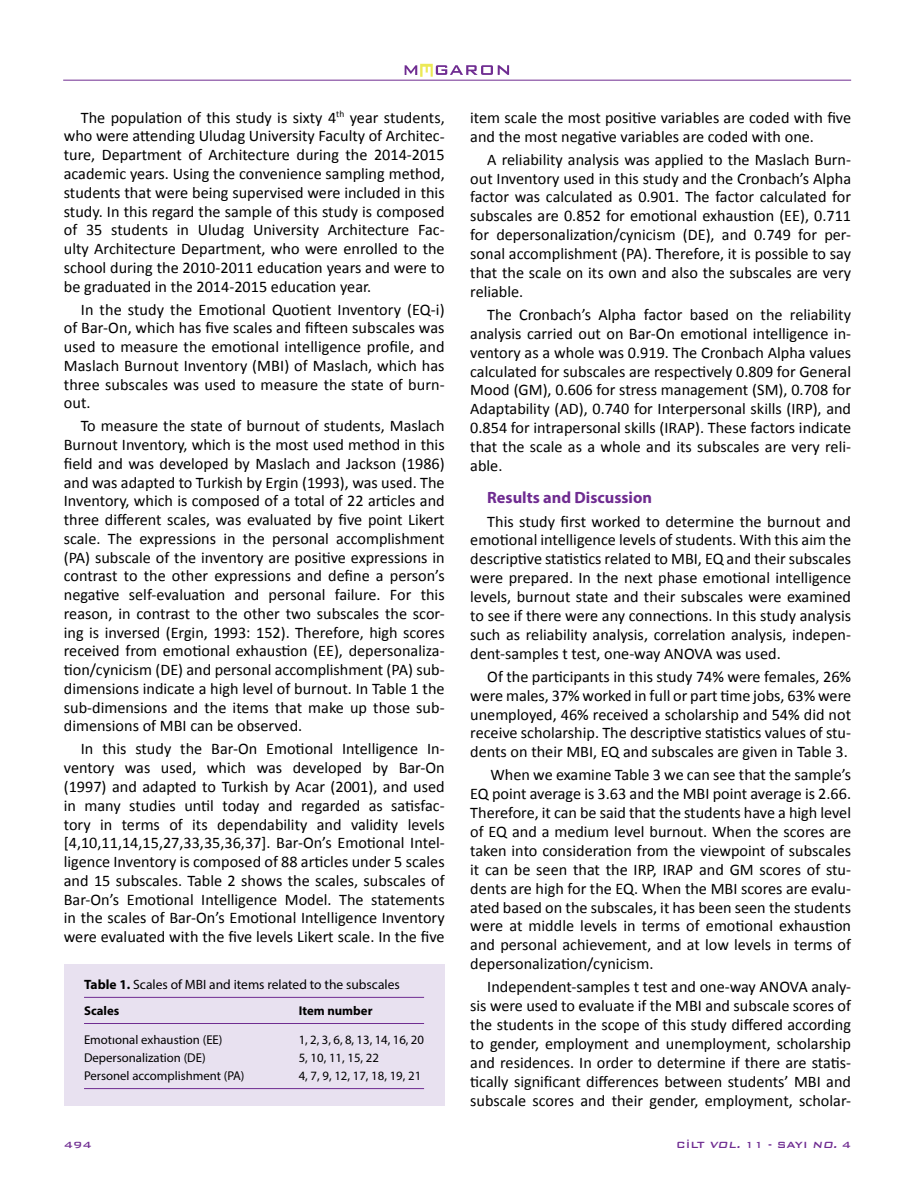
<style>
.page{position:relative;width:915px;height:1191px;background:#fff}
.page>*{position:absolute;margin:0;border:0;box-sizing:border-box;transform-origin:0 0}
.t1{font:700 16.35px "Myriad Pro";color:#6f2c91}
.t2{font:16.2px/18.9px "Calibri";color:#000;text-align:justify}
.t3{font:13.5px "Myriad Pro";color:#000}
.t4{font:12.75px "Myriad Pro";color:#000}
.t5{font:700 12.75px "Myriad Pro";color:#000}
.t6{font:500 12px "Bank Gothic BT";color:#6f2c91}
.s1{font-weight:700}
.s2{font-style:italic}
</style>
<div class="page">
<svg style="left:404px;top:64px;width:105px;height:13px"></svg>
<hr style="left:63px;top:80px;width:787px;height:1px;background:#6f2c91">
<div style="left:64px;top:964px;width:380px;height:141px;background:#e8e1f0"></div>
<hr style="left:84px;top:1023px;width:340px;height:1px;background:#6f2c91">
<hr style="left:84px;top:997px;width:340px;height:1px;background:#6f2c91">
<hr style="left:84px;top:1088px;width:340px;height:1px;background:#6f2c91">
<p class="t2" style="left:64px;top:107px;width:382px;text-indent:17px">The population of this study is sixty 4<sup>th</sup> year students, who were attending Uludag University Faculty of Architec&shy;ture, Department of Architecture during the 2014-2015 academic years. Using the convenience sampling method, students that were being supervised were included in this study. In this regard the sample of this study is composed of 35 students in Uludag University Architecture Fac&shy;ulty Architecture Department, who were enrolled to the school during the 2010-2011 education years and were to be graduated in the 2014-2015 education year.</p>
<p class="t2" style="left:64px;top:299px;width:382px;text-indent:17px">In the study the Emotional Quotient Inventory (EQ-i) of Bar-On, which has five scales and fifteen subscales was used to measure the emotional intelligence profile, and Maslach Burnout Inventory (MBI) of Maslach, which has three subscales was used to measure the state of burn&shy;out.</p>
<p class="t2" style="left:64px;top:416px;width:382px;text-indent:17px">To measure the state of burnout of students, Maslach Burnout Inventory, which is the most used method in this field and was developed by Maslach and Jackson (1986) and was adapted to Turkish by Ergin (1993), was used. The Inventory, which is composed of a total of 22 articles and three different scales, was evaluated by five point Likert scale. The expressions in the personal accomplishment (PA) subscale of the inventory are positive expressions in contrast to the other expressions and define a person’s negative self-evaluation and personal failure. For this reason, in contrast to the other two subscales the scor&shy;ing is inversed (Ergin, 1993: 152). Therefore, high scores received from emotional exhaustion (EE), depersonaliza&shy;tion/cynicism (DE) and personal accomplishment (PA) sub&shy;dimensions indicate a high level of burnout. In Table 1 the sub-dimensions and the items that make up those sub&shy;dimensions of MBI can be observed.</p>
<p class="t2" style="left:64px;top:739px;width:382px;text-indent:17px">In this study the Bar-On Emotional Intelligence In&shy;ventory was used, which was developed by Bar-On (1997) and adapted to Turkish by Acar (2001), and used in many studies until today and regarded as satisfac&shy;tory in terms of its dependability and validity levels [4,10,11,14,15,27,33,35,36,37]. Bar-On’s Emotional Intel&shy;ligence Inventory is composed of 88 articles under 5 scales and 15 subscales. Table 2 shows the scales, subscales of Bar-On’s Emotional Intelligence Model. The statements in the scales of Bar-On’s Emotional Intelligence Inventory were evaluated with the five levels Likert scale. In the five</p>
<p class="t3" style="left:84px;top:976px;width:317px"><span class="s1">Table 1.</span> Scales of MBI and items related to the subscales</p>
<p class="t5" style="left:84px;top:1002px;width:37px">Scales</p>
<p class="t5" style="left:298px;top:1002px;width:75px">Item number</p>
<p class="t4" style="left:84px;top:1031px;width:140px">Emotıonal exhaustion (EE)</p>
<p class="t4" style="left:298px;top:1031px;width:127px">1, 2, 3, 6, 8, 13, 14, 16, 20</p>
<p class="t4" style="left:84px;top:1049px;width:123px">Depersonalization (DE)</p>
<p class="t4" style="left:298px;top:1049px;width:82px">5, 10, 11, 15, 22</p>
<p class="t4" style="left:84px;top:1067px;width:162px">Personel accomplishment (PA)</p>
<p class="t4" style="left:298px;top:1067px;width:124px">4, 7, 9, 12, 17, 18, 19, 21</p>
<p class="t2" style="left:470px;top:107px;width:382px">item scale the most positive variables are coded with five and the most negative variables are coded with one.</p>
<p class="t2" style="left:470px;top:149px;width:382px;text-indent:17px">A reliability analysis was applied to the Maslach Burn&shy;out Inventory used in this study and the Cronbach’s Alpha factor was calculated as 0.901. The factor calculated for subscales are 0.852 for emotional exhaustion (EE), 0.711 for depersonalization/cynicism (DE), and 0.749 for per&shy;sonal accomplishment (PA). Therefore, it is possible to say that the scale on its own and also the subscales are very reliable.</p>
<p class="t2" style="left:470px;top:304px;width:382px;text-indent:17px">The Cronbach’s Alpha factor based on the reliability analysis carried out on Bar-On emotional intelligence in&shy;ventory as a whole was 0.919. The Cronbach Alpha values calculated for subscales are respectively 0.809 for General Mood (GM), 0.606 for stress management (SM), 0.708 for Adaptability (AD), 0.740 for Interpersonal skills (IRP), and 0.854 for intrapersonal skills (IRAP). These factors indicate that the scale as a whole and its subscales are very reli&shy;able.</p>
<p class="t1" style="left:487px;top:487px;width:166px">Results and Discussion</p>
<p class="t2" style="left:470px;top:511px;width:382px;text-indent:17px">This study first worked to determine the burnout and emotional intelligence levels of students. With this aim the descriptive statistics related to MBI, EQ and their subscales were prepared. In the next phase emotional intelligence levels, burnout state and their subscales were examined to see if there were any connections. In this study analysis such as reliability analysis, correlation analysis, indepen&shy;dent-samples t test, one-way ANOVA was used.</p>
<p class="t2" style="left:470px;top:666px;width:382px;text-indent:17px">Of the participants in this study 74% were females, 26% were males, 37% worked in full or part time jobs, 63% were unemployed, 46% received a scholarship and 54% did not receive scholarship. The descriptive statistics values of stu&shy;dents on their MBI, EQ and subscales are given in Table 3.</p>
<p class="t2" style="left:470px;top:765px;width:382px;text-indent:20px">When we examine Table 3 we can see that the sample’s EQ point average is 3.63 and the MBI point average is 2.66.<br>Therefore, it can be said that the students have a high level of EQ and a medium level burnout. When the scores are taken into consideration from the viewpoint of subscales it can be seen that the IRP, IRAP and GM scores of stu&shy;dents are high for the EQ. When the MBI scores are evalu&shy;ated based on the subscales, it has been seen the students were at middle levels in terms of emotional exhaustion and personal achievement, and at low levels in terms of depersonalization/cynicism.</p>
<p class="t2" style="left:470px;top:976px;width:382px;text-indent:17px">Independent-samples t test and one-way ANOVA analy&shy;sis were used to evaluate if the MBI and subscale scores of the students in the scope of this study differed according to gender, employment and unemployment, scholarship and residences. In order to determine if there are statis&shy;tically significant differences between students’ MBI and subscale scores and their gender, employment, scholar-</p>
<p class="t6" style="left:64px;top:1138px;width:29px">494</p>
<p class="t6" style="left:676px;top:1138px;width:176px">CİLT <span class="s2">VOL.</span> 11 - SAYI <span class="s2">NO.</span> 4</p>
</div>
